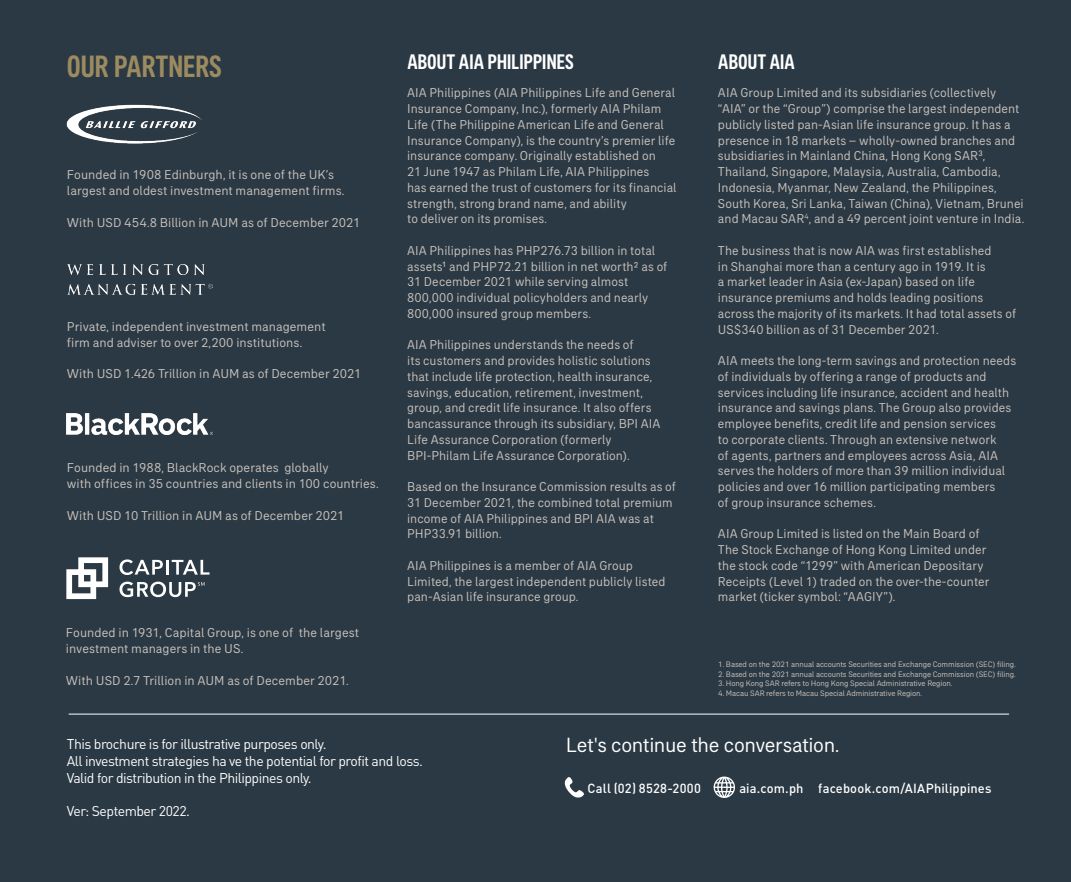
<style>
.page{position:relative;width:1071px;height:882px;background:#2b3944}
.page>*{position:absolute;margin:0;border:0;box-sizing:border-box;transform-origin:0 0}
.t1{font:500 condensed 31.5px "AIA Everest";letter-spacing:-.015em;color:#9c8b60}
.t2{font:500 condensed 21.53px "AIA Everest";letter-spacing:-.01em;color:#fff}
.t3{font:21px "AIA Everest";letter-spacing:-.02em;color:#fff}
.t4{font:14px/16.8px "DINOT";letter-spacing:-.035em;color:#fff}
.t5{font:13.12px/15.8px "AIA Everest";letter-spacing:.005em;color:#c9c2bc}
.t6{font:500 13.12px "DINOT";letter-spacing:.01em;color:#fff}
.t7{font:8.05px "AIA Everest";letter-spacing:-.01em;color:#c9c2bc}
</style>
<div class="page">
<svg style="left:564px;top:777px;width:20px;height:21px"></svg>
<svg style="left:713px;top:776px;width:22px;height:22px"></svg>
<hr style="left:69px;top:714px;width:940px;height:1px;background:#fff">
<img style="left:67px;top:105px;width:135px;height:38px">
<img style="left:67px;top:414px;width:145px;height:20px">
<img style="left:67px;top:264px;width:145px;height:30px">
<svg style="left:120px;top:559px;width:43px;height:16px"></svg>
<hr style="left:166px;top:560px;width:3px;height:15px;background:#fff">
<svg style="left:172px;top:560px;width:38px;height:15px"></svg>
<svg style="left:120px;top:582px;width:85px;height:15px"></svg>
<svg style="left:66px;top:557px;width:42px;height:42px"></svg>
<h1 class="t1" style="left:67px;top:49px;width:156px">OUR PARTNERS</h1>
<p class="t5" style="left:67px;top:167px;width:279px">Founded in 1908 Edinburgh, it is one of the UK’s largest and oldest investment management firms.</p>
<p class="t5" style="left:67px;top:214px;width:295px">With USD 454.8 Billion in AUM as of December 2021</p>
<p class="t5" style="left:67px;top:318px;width:260px">Private, independent investment management firm and adviser to over 2,200 institutions.</p>
<p class="t5" style="left:67px;top:365px;width:296px">With USD 1.426 Trillion in AUM as of December 2021</p>
<p class="t5" style="left:67px;top:460px;width:313px">Founded in 1988, BlackRock operates globally<br>with offices in 35 countries and clients in 100 countries.</p>
<p class="t5" style="left:67px;top:507px;width:279px">With USD 10 Trillion in AUM as of December 2021</p>
<p class="t5" style="left:66px;top:625px;width:295px">Founded in 1931, Capital Group, is one of the largest investment managers in the US.</p>
<p class="t5" style="left:66px;top:672px;width:284px">With USD 2.7 Trillion in AUM as of December 2021.</p>
<h2 class="t2" style="left:407px;top:50px;width:168px">ABOUT AIA PHILIPPINES</h2>
<p class="t5" style="left:407px;top:85px;width:271px">AIA Philippines (AIA Philippines Life and General Insurance Company, Inc.), formerly AIA Philam Life (The Philippine American Life and General Insurance Company), is the country’s premier life insurance company. Originally established on<br>21 June 1947 as Philam Life, AIA Philippines<br>has earned the trust of customers for its financial strength, strong brand name, and ability<br>to deliver on its promises.</p>
<p class="t5" style="left:407px;top:242px;width:262px">AIA Philippines has PHP276.73 billion in total assets¹ and PHP72.21 billion in net worth2 as of 31 December 2021 while serving almost 800,000 individual policyholders and nearly 800,000 insured group members.</p>
<p class="t5" style="left:407px;top:337px;width:255px">AIA Philippines understands the needs of<br>its customers and provides holistic solutions that include life protection, health insurance, savings, education, retirement, investment, group, and credit life insurance. It also offers bancassurance through its subsidiary, BPI AIA Life Assurance Corporation (formerly BPI-Philam Life Assurance Corporation).</p>
<p class="t5" style="left:407px;top:478px;width:270px">Based on the Insurance Commission results as of 31 December 2021, the combined total premium income of AIA Philippines and BPI AIA was at PHP33.91 billion.</p>
<p class="t5" style="left:407px;top:557px;width:260px">AIA Philippines is a member of AIA Group<br>Limited, the largest independent publicly listed pan-Asian life insurance group.</p>
<h2 class="t2" style="left:718px;top:50px;width:78px">ABOUT AIA</h2>
<p class="t5" style="left:718px;top:85px;width:308px">AIA Group Limited and its subsidiaries (collectively “AIA” or the “Group”) comprise the largest independent publicly listed pan-Asian life insurance group. It has a presence in 18 markets – wholly-owned branches and subsidiaries in Mainland China, Hong Kong SAR³, Thailand, Singapore, Malaysia, Australia, Cambodia, Indonesia, Myanmar, New Zealand, the Philippines, South Korea, Sri Lanka, Taiwan (China), Vietnam, Brunei and Macau SAR<sup>4</sup>, and a 49 percent joint venture in India.</p>
<p class="t5" style="left:718px;top:242px;width:300px">The business that is now AIA was first established<br>in Shanghai more than a century ago in 1919. It is<br>a market leader in Asia (ex-Japan) based on life insurance premiums and holds leading positions across the majority of its markets. It had total assets of US$340 billion as of 31 December 2021.</p>
<p class="t5" style="left:718px;top:352px;width:300px">AIA meets the long-term savings and protection needs of individuals by offering a range of products and services including life insurance, accident and health insurance and savings plans. The Group also provides employee benefits, credit life and pension services<br>to corporate clients. Through an extensive network<br>of agents, partners and employees across Asia, AIA serves the holders of more than 39 million individual policies and over 16 million participating members<br>of group insurance schemes.</p>
<p class="t5" style="left:718px;top:526px;width:273px">AIA Group Limited is listed on the Main Board of The Stock Exchange of Hong Kong Limited under the stock code “1299” with American Depositary Receipts (Level 1) traded on the over-the-counter market (ticker symbol: “AAGIY”).</p>
<p class="t7" style="left:718px;top:660px;width:299px">1. Based on the 2021 annual accounts Securities and Exchange Commission (SEC) filing.</p>
<p class="t7" style="left:718px;top:669px;width:299px">2. Based on the 2021 annual accounts Securities and Exchange Commission (SEC) filing.</p>
<p class="t7" style="left:718px;top:679px;width:236px">3. Hong Kong SAR refers to Hong Kong Special Administrative Region.</p>
<p class="t7" style="left:718px;top:689px;width:205px">4. Macau SAR refers to Macau Special Administrative Region.</p>
<p class="t4" style="left:67px;top:735px;width:358px">This brochure is for illustrative purposes only.<br>All investment strategies ha ve the potential for profit and loss.<br>Valid for distribution in the Philippines only.</p>
<p class="t4" style="left:67px;top:803px;width:125px">Ver: September 2022.</p>
<h3 class="t3" style="left:566px;top:733px;width:275px">Let's continue the conversation.</h3>
<p class="t6" style="left:588px;top:780px;width:115px">Call (02) 8528-2000</p>
<p class="t6" style="left:739px;top:780px;width:254px">aia.com.ph facebook.com/AIAPhilippines</p>
</div>
